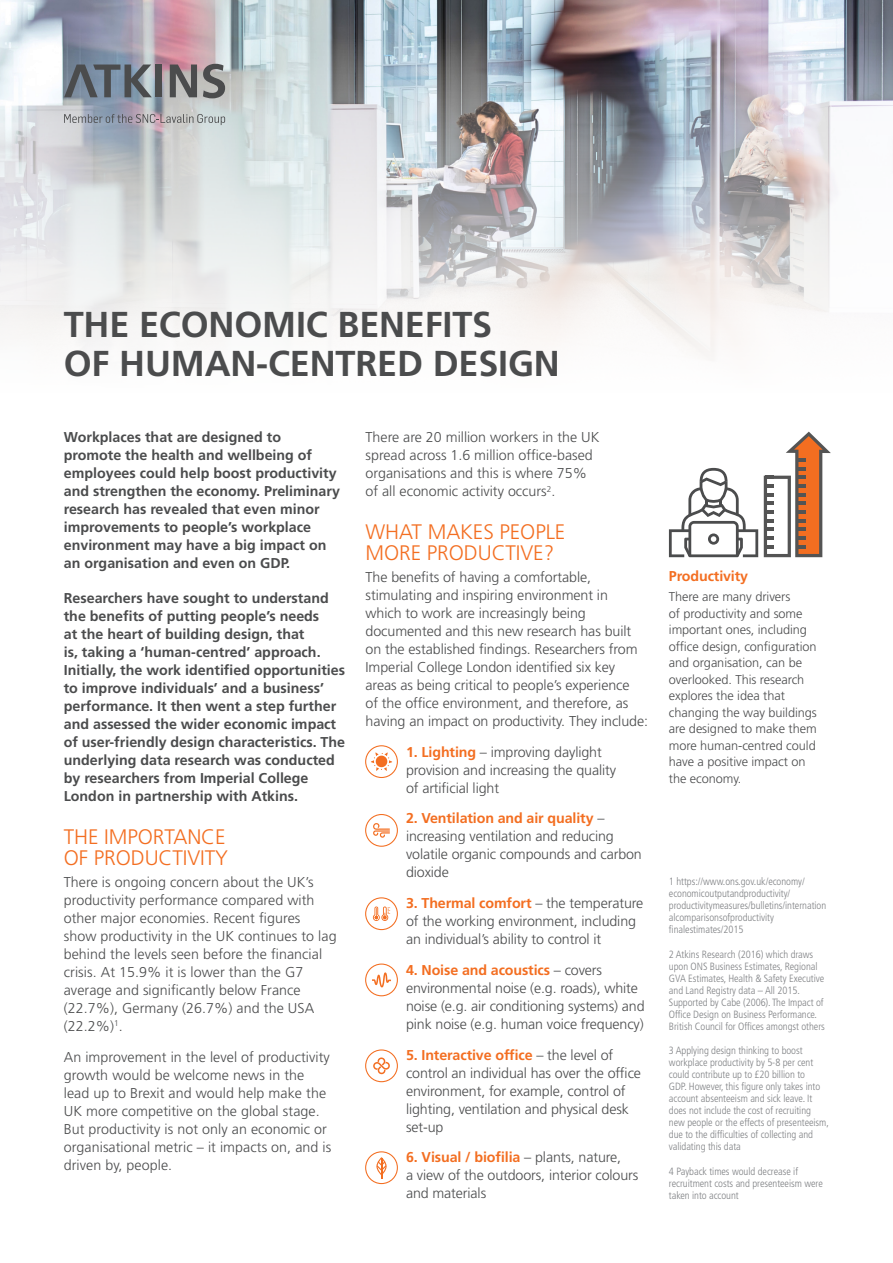
<style>
.page{position:relative;width:893px;height:1263px;background:#fff}
.page>*{position:absolute;margin:0;border:0;box-sizing:border-box;transform-origin:0 0}
.t1{font:700 36px/39px "Frutiger LT Std";letter-spacing:-.005em;color:#4b4c4d}
.t2{font:300 21px/21px "Frutiger LT Std";letter-spacing:-.005em;color:#f36e21}
.t3{font:300 14.25px/18px "Frutiger LT Std";letter-spacing:-.005em;color:#4b4c4d}
.t4{font:700 14.25px/18px "Frutiger LT Std";color:#4b4c4d}
.t5{font:700 14.25px "Frutiger LT Std";letter-spacing:-.01em;color:#f36e21}
.t6{font:300 12.75px/16.5px "Frutiger LT Std";letter-spacing:-.005em;color:#4b4c4d}
.t7{font:300 condensed 10.5px/12px "Frutiger LT Std";letter-spacing:-.005em;color:#808285}
.s1{font-weight:700;color:#f36e21}
</style>
<div class="page">
<img style="left:0;top:0;width:893px;height:38px">
<img style="left:0;top:38px;width:893px;height:319px">
<svg style="left:764px;top:432px;width:67px;height:125px"></svg>
<svg style="left:669px;top:468px;width:89px;height:89px"></svg>
<div style="left:365px;top:745px;width:33px;height:33px;border:1px solid #f36e21;border-radius:50%"></div>
<svg style="left:371px;top:752px;width:21px;height:19px"></svg>
<svg style="left:373px;top:823px;width:17px;height:15px"></svg>
<div style="left:365px;top:814px;width:33px;height:33px;border:1px solid #f36e21;border-radius:50%"></div>
<svg style="left:373px;top:906px;width:17px;height:15px"></svg>
<div style="left:365px;top:897px;width:33px;height:33px;border:1px solid #f36e21;border-radius:50%"></div>
<svg style="left:372px;top:972px;width:19px;height:15px"></svg>
<div style="left:365px;top:963px;width:33px;height:33px;border:1px solid #f36e21;border-radius:50%"></div>
<svg style="left:373px;top:1057px;width:17px;height:17px"></svg>
<div style="left:365px;top:1049px;width:33px;height:33px;border:1px solid #f36e21;border-radius:50%"></div>
<div style="left:365px;top:1151px;width:33px;height:33px;border:1px solid #f36e21;border-radius:50%"></div>
<svg style="left:376px;top:1157px;width:11px;height:21px"></svg>
<svg style="left:64px;top:114px;width:161px;height:11px;background:#a5a6ad"></svg>
<svg style="left:64px;top:65px;width:88px;height:32px;background:#6c7883"></svg>
<div style="left:156px;top:65px;width:6px;height:32px;background:#4b4c4d"></div>
<svg style="left:170px;top:65px;width:27px;height:32px"></svg>
<svg style="left:203px;top:64px;width:22px;height:34px"></svg>
<p class="t1" style="left:64px;top:306px;width:498px">THE ECONOMIC BENEFITS<br>OF HUMAN-CENTRED DESIGN</p>
<p class="t4" style="left:64px;top:428px;width:278px">Workplaces that are designed to promote the health and wellbeing of employees could help boost productivity and strengthen the economy. Preliminary research has revealed that even minor improvements to people’s workplace environment may have a big impact on an organisation and even on GDP.</p>
<p class="t4" style="left:64px;top:589px;width:283px">Researchers have sought to understand the benefits of putting people’s needs<br>at the heart of building design, that<br>is, taking a ‘human-centred’ approach.<br>Initially, the work identified opportunities to improve individuals’ and a business’ performance. It then went a step further and assessed the wider economic impact of user-friendly design characteristics. The underlying data research was conducted by researchers from Imperial College London in partnership with Atkins.</p>
<p class="t2" style="left:64px;top:826px;width:166px">THE IMPORTANCE<br>OF PRODUCTIVITY</p>
<p class="t3" style="left:64px;top:873px;width:274px">There is ongoing concern about the UK’s productivity performance compared with other major economies. Recent figures show productivity in the UK continues to lag behind the levels seen before the financial crisis. At 15.9% it is lower than the G7 average and significantly below France (22.7%), Germany (26.7%) and the USA (22.2%)<sup>1</sup>.</p>
<p class="t3" style="left:64px;top:1048px;width:269px">An improvement in the level of productivity growth would be welcome news in the lead up to Brexit and would help make the UK more competitive on the global stage.<br>But productivity is not only an economic or organisational metric – it impacts on, and is driven by, people.</p>
<p class="t3" style="left:366px;top:429px;width:235px">There are 20 million workers in the UK spread across 1.6 million office-based organisations and this is where 75% of all economic activity occurs<sup>2</sup>.</p>
<p class="t2" style="left:366px;top:521px;width:201px">WHAT MAKES PEOPLE<br>MORE PRODUCTIVE?</p>
<p class="t3" style="left:366px;top:568px;width:284px">The benefits of having a comfortable, stimulating and inspiring environment in<br>which to work are increasingly being documented and this new research has built on the established findings. Researchers from Imperial College London identified six key areas as being critical to people’s experience<br>of the office environment, and therefore, as having an impact on productivity. They include:</p>
<p class="t3" style="left:406px;top:743px;width:212px"><span class="s1">1. Lighting</span> – improving daylight provision and increasing the quality of artificial light</p>
<p class="t3" style="left:406px;top:810px;width:237px"><span class="s1">2. Ventilation and air quality</span> – increasing ventilation and reducing volatile organic compounds and carbon dioxide</p>
<p class="t3" style="left:406px;top:894px;width:239px"><span class="s1">3. Thermal comfort</span> – the temperature of the working environment, including an individual’s ability to control it</p>
<p class="t3" style="left:406px;top:961px;width:240px"><span class="s1">4. Noise and acoustics</span> – covers environmental noise (e.g. roads), white noise (e.g. air conditioning systems) and pink noise (e.g. human voice frequency)</p>
<p class="t3" style="left:406px;top:1046px;width:236px"><span class="s1">5. Interactive office</span> – the level of control an individual has over the office environment, for example, control of lighting, ventilation and physical desk set-up</p>
<p class="t3" style="left:406px;top:1149px;width:234px"><span class="s1">6. Visual / biofilia</span> – plants, nature,<br>a view of the outdoors, interior colours and materials</p>
<p class="t5" style="left:669px;top:567px;width:81px">Productivity</p>
<p class="t6" style="left:669px;top:589px;width:149px">There are many drivers<br>of productivity and some important ones, including office design, configuration and organisation, can be overlooked. This research explores the idea that changing the way buildings are designed to make them more human-centred could have a positive impact on the economy.</p>
<p class="t7" style="left:669px;top:875px;width:159px">1 https://www.ons.gov.uk/economy/ economicoutputandproductivity/ productivitymeasures/bulletins/internation alcomparisonsofproductivity finalestimates/2015</p>
<p class="t7" style="left:669px;top:948px;width:158px">2 Atkins Research (2016) which draws upon ONS Business Estimates, Regional GVA Estimates, Health &amp; Safety Executive and Land Registry data – All 2015.<br>Supported by Cabe (2006). The Impact of Office Design on Business Performance.<br>British Council for Offices amongst others</p>
<p class="t7" style="left:669px;top:1045px;width:162px">3 Applying design thinking to boost workplace productivity by 5-8 per cent could contribute up to £20 billion to<br>GDP. However, this figure only takes into account absenteeism and sick leave. It does not include the cost of recruiting new people or the effects of presenteeism, due to the difficulties of collecting and validating this data</p>
<p class="t7" style="left:669px;top:1166px;width:155px">4 Payback times would decrease if recruitment costs and presenteeism were taken into account</p>
</div>
